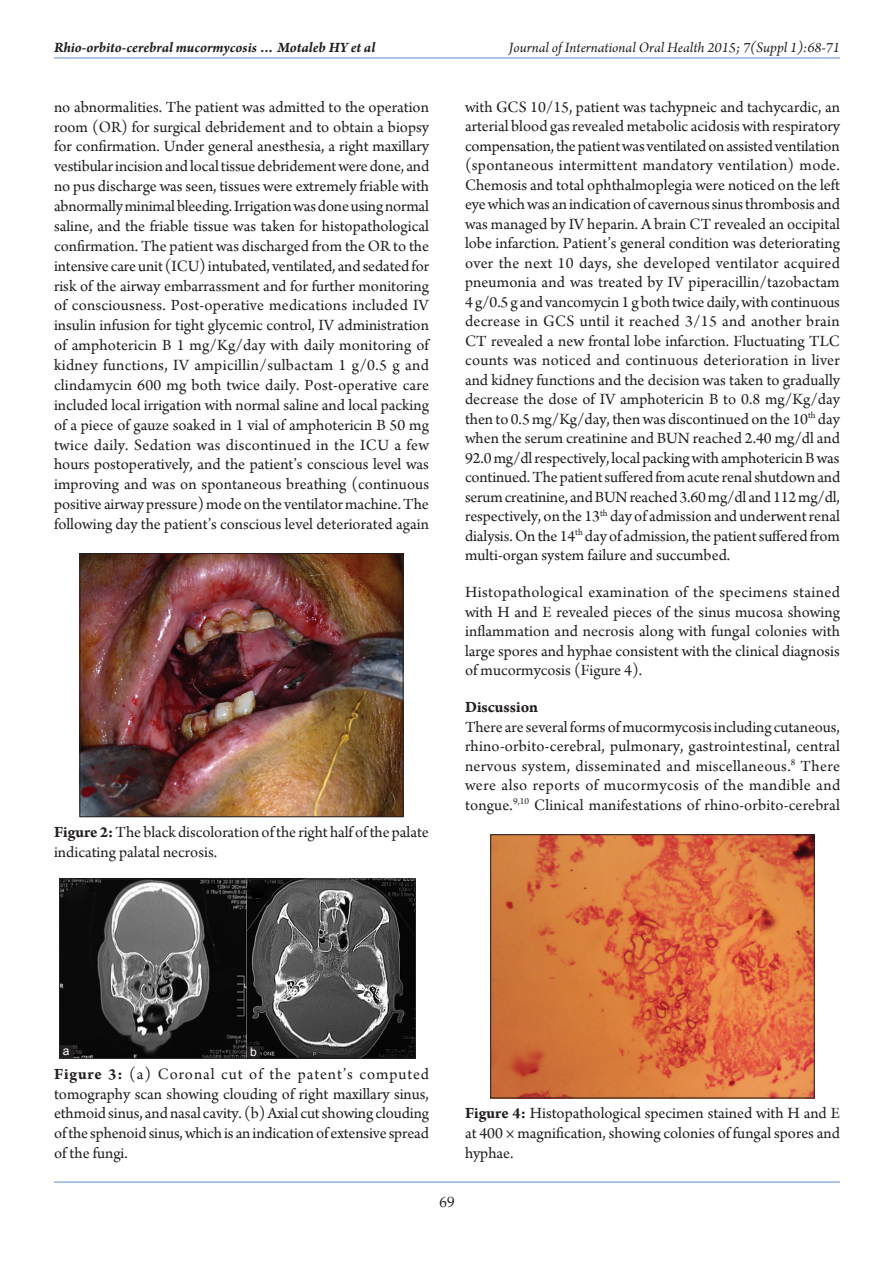
<style>
.page{position:relative;width:894px;height:1263px;background:#fff}
.page>*{position:absolute;margin:0;border:0;box-sizing:border-box;transform-origin:0 0}
.TX{font:16.5px/19.5px "Arno Pro";color:#231f20;text-align:justify}
.FGC{font:16.5px/19.8px "Arno Pro";color:#231f20;text-align:justify}
.t1{font:700 16.5px "Arno Pro";color:#231f20}
.RH1{font:italic 15px "Arno Pro";color:#231f20}
.t2{font:italic 700 15px "Arno Pro";color:#231f20}
.t3{font:15px "Palatino Linotype";color:#231f20}
.LABEL{font:12px "Arial";color:#fff}
.s1{font-weight:700}
</style>
<div class="page">
<hr style="left:54px;top:1181px;width:785px;height:1px;background:#90b2dd">
<hr style="left:54px;top:57px;width:785px;height:2px;background:#90b2dd">
<img style="left:82px;top:555px;width:319px;height:260px">
<div style="left:80px;top:553px;width:323px;height:264px;border:1px solid #231f20"></div>
<img style="left:61px;top:880px;width:352px;height:176px">
<div style="left:59px;top:878px;width:356px;height:180px;border:1px solid #231f20"></div>
<div style="left:247px;top:1045px;width:13px;height:13px;background:#231f20"></div>
<div style="left:60px;top:1045px;width:12px;height:13px;background:#231f20"></div>
<img style="left:492px;top:836px;width:320px;height:260px">
<div style="left:490px;top:834px;width:324px;height:264px;border:1px solid #231f20"></div>
<p class="t2" style="left:54px;top:39px;width:322px">Rhio-orbito-cerebral mucormycosis … Motaleb HY et al</p>
<p class="RH1" style="left:508px;top:39px;width:332px">Journal of International Oral Health 2015; 7(Suppl 1):68-71</p>
<p class="TX" style="left:54px;top:98px;width:376px">no abnormalities. The patient was admitted to the operation room (OR) for surgical debridement and to obtain a biopsy for confirmation. Under general anesthesia, a right maxillary vestibular incision and local tissue debridement were done, and no pus discharge was seen, tissues were extremely friable with abnormally minimal bleeding. Irrigation was done using normal saline, and the friable tissue was taken for histopathological confirmation. The patient was discharged from the OR to the intensive care unit (ICU) intubated, ventilated, and sedated for risk of the airway embarrassment and for further monitoring of consciousness. Post-operative medications included IV insulin infusion for tight glycemic control, IV administration of amphotericin B 1 mg/Kg/day with daily monitoring of kidney functions, IV ampicillin/sulbactam 1 g/0.5 g and clindamycin 600 mg both twice daily. Post-operative care included local irrigation with normal saline and local packing of a piece of gauze soaked in 1 vial of amphotericin B 50 mg twice daily. Sedation was discontinued in the ICU a few hours postoperatively, and the patient’s conscious level was improving and was on spontaneous breathing (continuous positive airway pressure) mode on the ventilator machine. The following day the patient’s conscious level deteriorated again</p>
<p class="TX" style="left:465px;top:98px;width:376px">with GCS 10/15, patient was tachypneic and tachycardic, an arterial blood gas revealed metabolic acidosis with respiratory compensation, the patient was ventilated on assisted ventilation (spontaneous intermittent mandatory ventilation) mode.<br>Chemosis and total ophthalmoplegia were noticed on the left eye which was an indication of cavernous sinus thrombosis and was managed by IV heparin. A brain CT revealed an occipital lobe infarction. Patient’s general condition was deteriorating over the next 10 days, she developed ventilator acquired pneumonia and was treated by IV piperacillin/tazobactam 4 g/0.5 g and vancomycin 1 g both twice daily, with continuous decrease in GCS until it reached 3/15 and another brain CT revealed a new frontal lobe infarction. Fluctuating TLC counts was noticed and continuous deterioration in liver and kidney functions and the decision was taken to gradually decrease the dose of IV amphotericin B to 0.8 mg/Kg/day then to 0.5mg/Kg/day, then was discontinued on the 10<sup>th</sup> day when the serum creatinine and BUN reached 2.40 mg/dl and 92.0mg/dl respectively, local packing with amphotericin B was continued. The patient suffered from acute renal shutdown and serum creatinine, and BUN reached 3.60 mg/dl and 112 mg/dl, respectively, on the 13<sup>th</sup> day of admission and underwent renal dialysis. On the 14<sup>th</sup> day of admission, the patient suffered from multi-organ system failure and succumbed.</p>
<p class="TX" style="left:465px;top:583px;width:376px">Histopathological examination of the specimens stained with H and E revealed pieces of the sinus mucosa showing inflammation and necrosis along with fungal colonies with large spores and hyphae consistent with the clinical diagnosis of mucormycosis (Figure 4).</p>
<h1 class="t1" style="left:465px;top:697px;width:75px">Discussion</h1>
<p class="TX" style="left:465px;top:718px;width:376px">There are several forms of mucormycosis including cutaneous, rhino-orbito-cerebral, pulmonary, gastrointestinal, central nervous system, disseminated and miscellaneous.<sup>8</sup> There were also reports of mucormycosis of the mandible and tongue.<sup>9,10</sup> Clinical manifestations of rhino-orbito-cerebral</p>
<p class="FGC" style="left:54px;top:823px;width:376px"><span class="s1">Figure 2:</span> The black discoloration of the right half of the palate indicating palatal necrosis.</p>
<p class="LABEL" style="left:63px;top:1042px;width:8px">a</p>
<p class="LABEL" style="left:250px;top:1044px;width:8px">b</p>
<p class="FGC" style="left:54px;top:1064px;width:376px"><span class="s1">Figure 3:</span> (a) Coronal cut of the patent’s computed tomography scan showing clouding of right maxillary sinus, ethmoid sinus, and nasal cavity. (b) Axial cut showing clouding of the sphenoid sinus, which is an indication of extensive spread of the fungi.</p>
<p class="FGC" style="left:465px;top:1104px;width:376px"><span class="s1">Figure 4:</span> Histopathological specimen stained with H and E at 400 × magnification, showing colonies of fungal spores and hyphae.</p>
<p class="t3" style="left:439px;top:1191px;width:16px">69</p>
</div>
